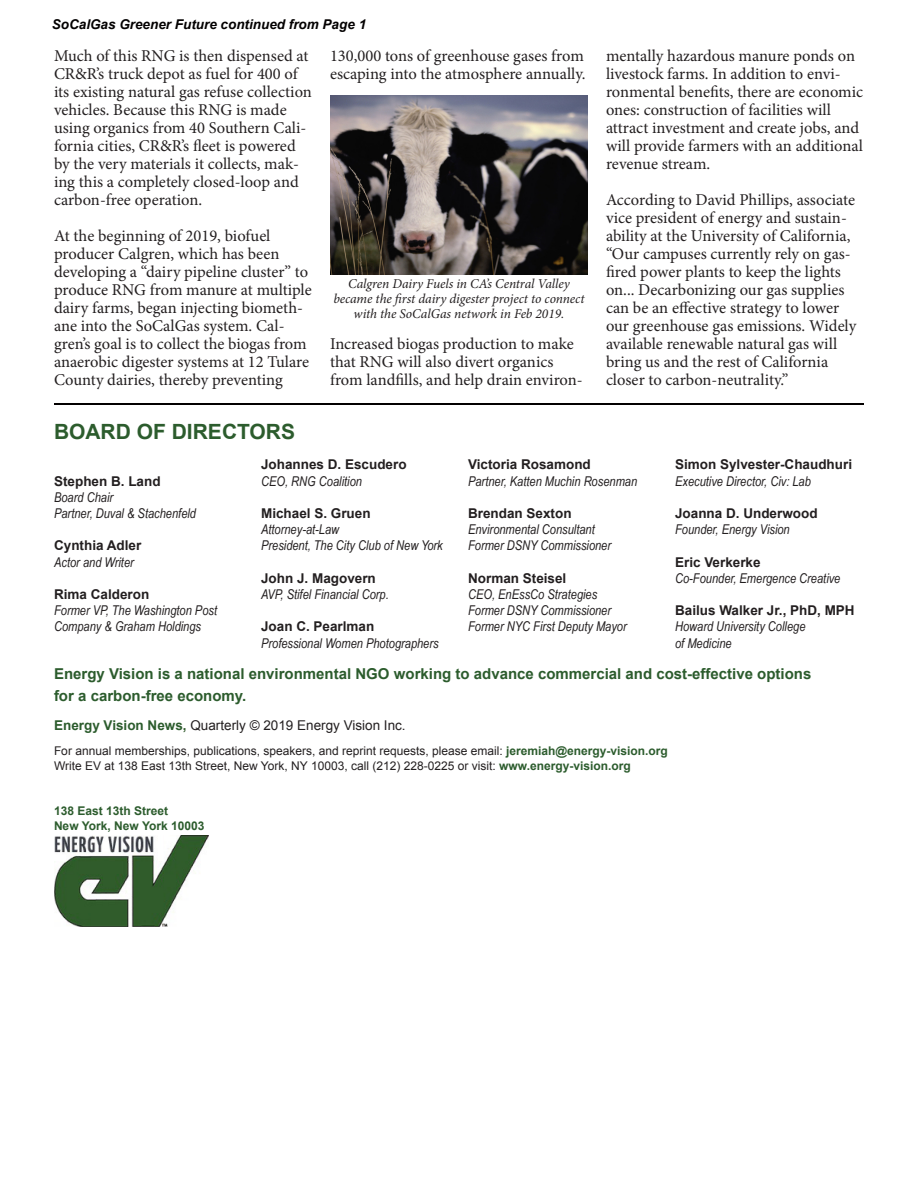
<style>
.page{position:relative;width:918px;height:1188px;background:#fff}
.page>*{position:absolute;margin:0;border:0;box-sizing:border-box;transform-origin:0 0}
.t1{font:700 21px "Arial";color:#2c5c2d}
.t2{font:16.5px/18px "Minion Pro";color:#231f20}
.t3{font:700 15px/21.6px "Arial";color:#2c5c2d}
.t4{font:italic 13.5px/16.2px "Arial Narrow";color:#231f20}
.t5{font:700 13.5px/16.2px "Arial";color:#231f20}
.t6{font:italic 13.5px/15px "Minion Pro";letter-spacing:-.005em;color:#231f20;text-align:center}
.t7{font:13.5px "Arial";color:#231f20}
.t8{font:italic 700 13.5px "Arial";color:#030001}
.t9{font:12px "Arial";color:#231f20}
.t10{font:700 12px "Arial";color:#2c5c2d}
.s1{font-family:"Arial";font-weight:700;font-style:normal}
.s2{font-family:"Arial Narrow";font-weight:400;font-style:italic}
.s3{font-weight:700;color:#2c5c2d}
.s4{font-weight:700;color:#325b2d}
</style>
<div class="page">
<hr style="left:54px;top:403px;width:810px;height:2px;background:#030000">
<img style="left:54px;top:835px;width:154px;height:92px">
<img style="left:330px;top:95px;width:258px;height:179px">
<p class="t8" style="left:52px;top:16px;width:316px">SoCalGas Greener Future continued from Page 1</p>
<p class="t2" style="left:54px;top:46px;width:259px">Much of this RNG is then dispensed at CR&amp;R’s truck depot as fuel for 400 of its existing natural gas refuse collection vehicles. Because this RNG is made using organics from 40 Southern Cali&shy;fornia cities, CR&amp;R’s fleet is powered by the very materials it collects, mak&shy;ing this a completely closed-loop and carbon-free operation.</p>
<p class="t2" style="left:54px;top:226px;width:259px">At the beginning of 2019, biofuel producer Calgren, which has been developing a “dairy pipeline cluster” to produce RNG from manure at multiple dairy farms, began injecting biometh&shy;ane into the SoCalGas system. Cal&shy;gren’s goal is to collect the biogas from anaerobic digester systems at 12 Tulare County dairies, thereby preventing</p>
<p class="t2" style="left:330px;top:46px;width:257px">130,000 tons of greenhouse gases from escaping into the atmosphere annually.</p>
<p class="t6" style="left:333px;top:277px;width:253px">Calgren Dairy Fuels in CA’s Central Valley became the first dairy digester project to connect with the SoCalGas network in Feb 2019.</p>
<p class="t2" style="left:330px;top:334px;width:254px">Increased biogas production to make that RNG will also divert organics from landfills, and help drain environ-</p>
<p class="t2" style="left:606px;top:46px;width:259px">mentally hazardous manure ponds on livestock farms. In addition to envi&shy;ronmental benefits, there are economic ones: construction of facilities will attract investment and create jobs, and will provide farmers with an additional revenue stream.</p>
<p class="t2" style="left:606px;top:190px;width:252px">According to David Phillips, associate vice president of energy and sustain&shy;ability at the University of California, “Our campuses currently rely on gas&shy;fired power plants to keep the lights on... Decarbonizing our gas supplies can be an effective strategy to lower our greenhouse gas emissions. Widely available renewable natural gas will bring us and the rest of California closer to carbon-neutrality.”</p>
<p class="t1" style="left:54px;top:417px;width:243px">BOARD OF DIRECTORS</p>
<p class="t5" style="left:54px;top:473px;width:108px">Stephen B. Land</p>
<p class="t4" style="left:54px;top:489px;width:144px">Board Chair<br>Partner, Duval &amp; Stachenfeld</p>
<p class="t5" style="left:54px;top:538px;width:89px">Cynthia Adler</p>
<p class="t4" style="left:54px;top:554px;width:81px">Actor and Writer</p>
<p class="t4" style="left:54px;top:586px;width:165px"><span class="s1">Rima Calderon<br></span>Former VP, The Washington Post<br>Company &amp; Graham Holdings</p>
<p class="t5" style="left:261px;top:457px;width:147px">Johannes D. Escudero<br><span class="s2">CEO, RNG Coalition</span></p>
<p class="t5" style="left:261px;top:506px;width:111px">Michael S. Gruen</p>
<p class="t4" style="left:261px;top:521px;width:80px">Attorney-at-Law</p>
<p class="t4" style="left:261px;top:537px;width:183px">President, The City Club of New York</p>
<p class="t5" style="left:261px;top:570px;width:116px">John J. Magovern</p>
<p class="t4" style="left:261px;top:586px;width:129px">AVP, Stifel Financial Corp.</p>
<p class="t5" style="left:261px;top:619px;width:115px">Joan C. Pearlman</p>
<p class="t4" style="left:261px;top:635px;width:179px">Professional Women Photographers</p>
<p class="t4" style="left:468px;top:456px;width:171px"><span class="s1">Victoria Rosamond<br></span>Partner, Katten Muchin Rosenman</p>
<p class="t5" style="left:468px;top:506px;width:105px">Brendan Sexton</p>
<p class="t4" style="left:468px;top:521px;width:128px">Environmental Consultant</p>
<p class="t4" style="left:468px;top:537px;width:145px">Former DSNY Commissioner</p>
<p class="t5" style="left:468px;top:570px;width:100px">Norman Steisel</p>
<p class="t4" style="left:468px;top:586px;width:131px">CEO, EnEssCo Strategies</p>
<p class="t4" style="left:468px;top:602px;width:160px">Former DSNY Commissioner<br>Former NYC First Deputy Mayor</p>
<p class="t5" style="left:675px;top:457px;width:179px">Simon Sylvester-Chaudhuri</p>
<p class="t4" style="left:675px;top:473px;width:137px">Executive Director, Civ: Lab</p>
<p class="t5" style="left:675px;top:506px;width:144px">Joanna D. Underwood</p>
<p class="t4" style="left:675px;top:521px;width:116px">Founder, Energy Vision</p>
<p class="t4" style="left:675px;top:554px;width:167px"><span class="s1">Eric Verkerke<br></span>Co-Founder, Emergence Creative</p>
<p class="t5" style="left:675px;top:603px;width:181px">Bailus Walker Jr., PhD, MPH</p>
<p class="t4" style="left:675px;top:618px;width:132px">Howard University College of Medicine</p>
<p class="t3" style="left:54px;top:664px;width:759px">Energy Vision is a national environmental NGO working to advance commercial and cost-effective options for a carbon-free economy.</p>
<p class="t7" style="left:54px;top:717px;width:353px"><span class="s3">Energy Vision News</span><span class="s4">,</span> Quarterly © 2019 Energy Vision Inc.</p>
<p class="t9" style="left:54px;top:743px;width:615px">For annual memberships, publications, speakers, and reprint requests, please email: <span class="s3">jeremiah@energy-vision.org</span></p>
<p class="t9" style="left:54px;top:758px;width:578px">Write EV at 138 East 13th Street, New York, NY 10003, call (212) 228-0225 or visit: <span class="s3">www.energy-vision.org</span></p>
<p class="t10" style="left:54px;top:803px;width:116px">138 East 13th Street</p>
<p class="t10" style="left:54px;top:818px;width:152px">New York, New York 10003</p>
</div>
